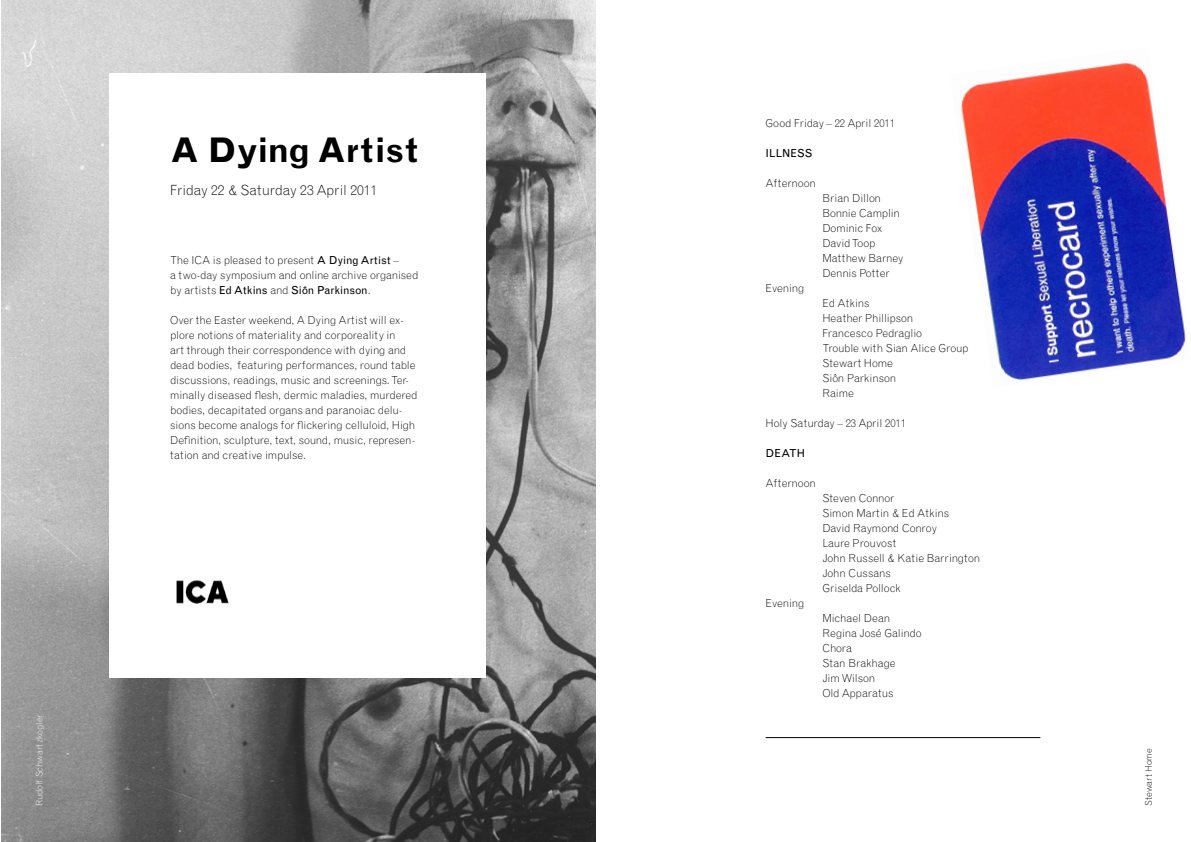
<style>
.page{position:relative;width:1191px;height:842px;background:#fff}
.page>*{position:absolute;margin:0;border:0;box-sizing:border-box;transform-origin:0 0}
.t1{font:700 34px "Grotesque MT Std";color:#000}
.t2{font:300 14px "Grotesque MT Std";color:#000}
.t3{font:300 11px/15px "Grotesque MT Std";letter-spacing:-.01em;color:#000}
.t4{font:11px "Grotesque MT Std";color:#000}
.t5{font:300 9px "Grotesque MT Std";letter-spacing:-.01em;color:#fff}
.t6{font:300 9px "Grotesque MT Std";color:#000}
.s1{font-weight:400}
</style>
<div class="page">
<img style="left:2px;top:0;width:593px;height:842px">
<div style="left:110px;top:74px;width:376px;height:604px;background:#fff"></div>
<img style="left:176px;top:580px;width:53px;height:24px">
<img style="left:960px;top:62px;width:226px;height:319px">
<hr style="left:765px;top:737px;width:275px;height:1px;background:#000">
<p class="t5" style="left:34px;top:806px;width:93px;rotate:-90deg">Rudolf Schwartzkogler</p>
<h1 class="t1" style="left:170px;top:130px;width:249px">A Dying Artist</h1>
<p class="t2" style="left:170px;top:181px;width:209px">Friday 22 &amp; Saturday 23 April 2011</p>
<p class="t3" style="left:170px;top:252px;width:250px">The ICA is pleased to present <span class="s1">A Dying Artist</span> –<br>a two-day symposium and online archive organised by artists <span class="s1">Ed Atkins</span> and <span class="s1">Siôn Parkinson</span>.</p>
<p class="t3" style="left:170px;top:312px;width:249px">Over the Easter weekend, A Dying Artist will ex&shy;plore notions of materiality and corporeality in<br>art through their correspondence with dying and dead bodies, featuring performances, round table discussions, readings, music and screenings. Ter&shy;minally diseased flesh, dermic maladies, murdered bodies, decapitated organs and paranoiac delu&shy;sions become analogs for flickering celluloid, High Definition, sculpture, text, sound, music, represen&shy;tation and creative impulse.</p>
<p class="t3" style="left:765px;top:116px;width:131px">Good Friday – 22 April 2011</p>
<p class="t4" style="left:765px;top:147px;width:48px">ILLNESS</p>
<p class="t3" style="left:765px;top:176px;width:52px">Afternoon</p>
<p class="t3" style="left:822px;top:191px;width:83px">Brian Dillon<br>Bonnie Camplin<br>Dominic Fox<br>David Toop<br>Matthew Barney<br>Dennis Potter</p>
<p class="t3" style="left:765px;top:281px;width:40px">Evening</p>
<p class="t3" style="left:822px;top:296px;width:148px">Ed Atkins<br>Heather Phillipson<br>Francesco Pedraglio<br>Trouble with Sian Alice Group<br>Stewart Home<br>Siôn Parkinson<br>Raime</p>
<p class="t3" style="left:765px;top:416px;width:142px">Holy Saturday – 23 April 2011</p>
<p class="t4" style="left:765px;top:447px;width:41px">DEATH</p>
<p class="t3" style="left:765px;top:476px;width:52px">Afternoon</p>
<p class="t3" style="left:822px;top:491px;width:159px">Steven Connor<br>Simon Martin &amp; Ed Atkins<br>David Raymond Conroy<br>Laure Prouvost<br>John Russell &amp; Katie Barrington<br>John Cussans<br>Griselda Pollock</p>
<p class="t3" style="left:765px;top:596px;width:40px">Evening</p>
<p class="t3" style="left:822px;top:611px;width:101px">Michael Dean<br>Regina José Galindo<br>Chora<br>Stan Brakhage<br>Jim Wilson<br>Old Apparatus</p>
<p class="t6" style="left:1143px;top:806px;width:59px;rotate:-90deg">Stewart Home</p>
</div>
